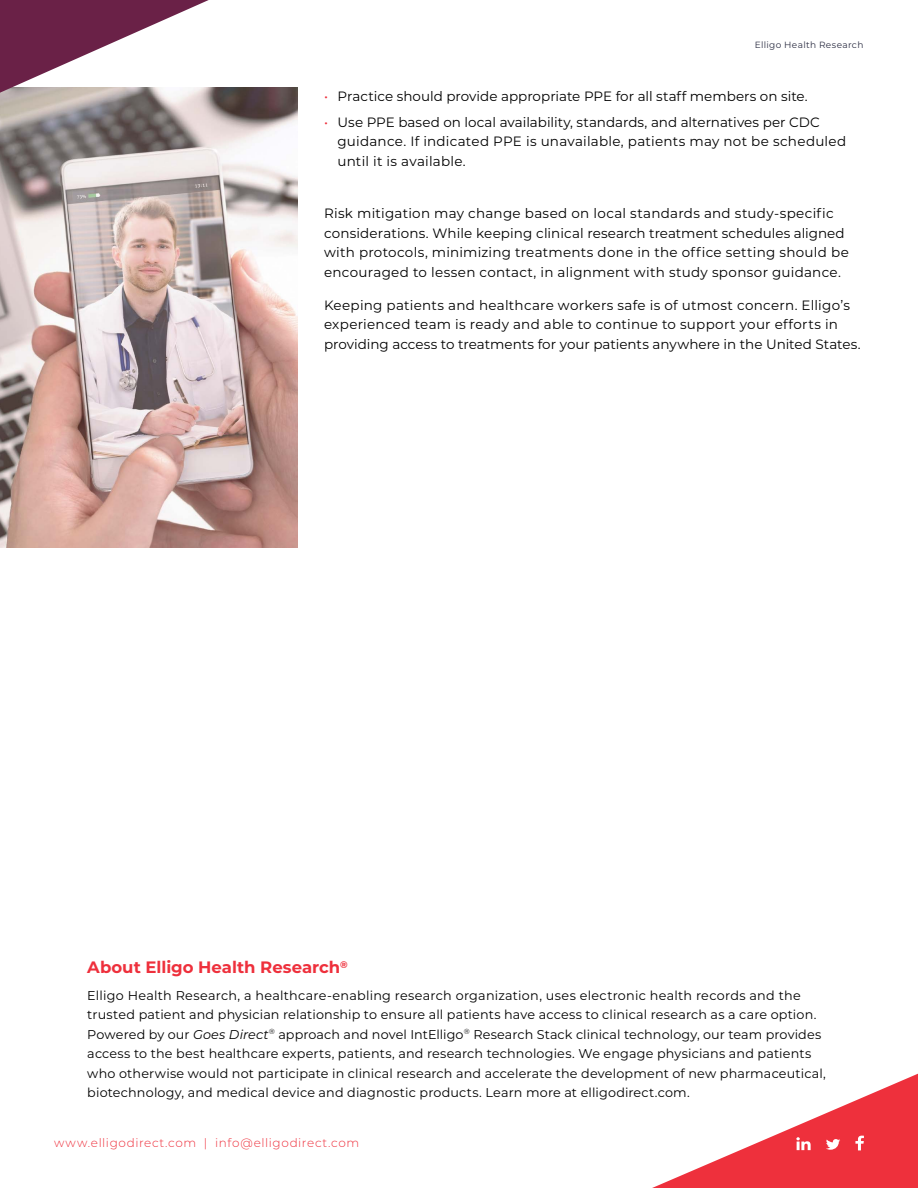
<style>
.page{position:relative;width:918px;height:1188px;background:#fff}
.page>*{position:absolute;margin:0;border:0;box-sizing:border-box;transform-origin:0 0}
.t1{font:700 16.5px "Montserrat";color:#ee303c}
.t2{font:13.5px/19.5px "Montserrat";letter-spacing:.015em;color:#000}
.t3{font:12.75px/19.5px "Montserrat";letter-spacing:.01em;color:#000}
.t4{font:300 12px "Montserrat";letter-spacing:.05em;color:#ee303c}
.t5{font:9px "Montserrat";letter-spacing:.035em;color:#2b2d42}
.s1{color:#ee303c}
.s2{font-style:italic}
</style>
<div class="page">
<svg style="left:652px;top:1074px;width:266px;height:114px"></svg>
<img style="left:0;top:88px;width:297px;height:460px">
<svg style="left:0;top:0;width:209px;height:93px"></svg>
<p class="t5" style="left:755px;top:39px;width:110px">Elligo Health Research</p>
<p class="t2" style="left:324px;top:86px;width:485px"><span class="s1">•</span> Practice should provide appropriate PPE for all staff members on site.</p>
<p class="t2" style="left:338px;top:112px;width:510px;text-indent:-14px"><span class="s1">•</span> Use PPE based on local availability, standards, and alternatives per CDC guidance. If indicated PPE is unavailable, patients may not be scheduled until it is available.</p>
<p class="t2" style="left:324px;top:203px;width:526px">Risk mitigation may change based on local standards and study-specific considerations. While keeping clinical research treatment schedules aligned with protocols, minimizing treatments done in the office setting should be encouraged to lessen contact, in alignment with study sponsor guidance.</p>
<p class="t2" style="left:324px;top:295px;width:538px">Keeping patients and healthcare workers safe is of utmost concern. Elligo’s experienced team is ready and able to continue to support your efforts in providing access to treatments for your patients anywhere in the United States.</p>
<p class="t1" style="left:87px;top:956px;width:262px">About Elligo Health Research<sup>®</sup></p>
<p class="t3" style="left:87px;top:985px;width:740px">Elligo Health Research, a healthcare-enabling research organization, uses electronic health records and the trusted patient and physician relationship to ensure all patients have access to clinical research as a care option.<br>Powered by our <span class="s2">Goes Direct</span><sup>®</sup> approach and novel IntElligo<sup>®</sup> Research Stack clinical technology, our team provides access to the best healthcare experts, patients, and research technologies. We engage physicians and patients who otherwise would not participate in clinical research and accelerate the development of new pharmaceutical, biotechnology, and medical device and diagnostic products. Learn more at elligodirect.com.</p>
<p class="t4" style="left:54px;top:1135px;width:307px">www.elligodirect.com | info@elligodirect.com</p>
</div>
